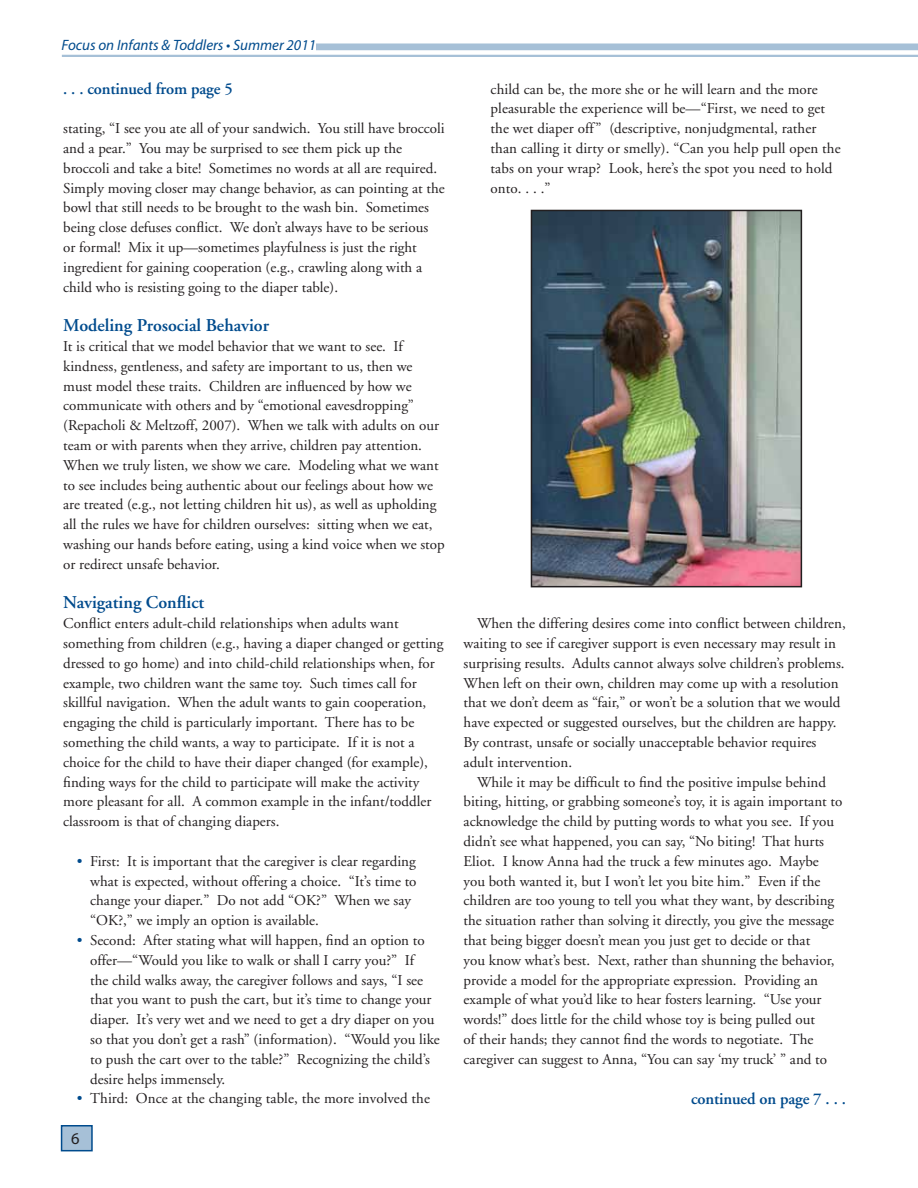
<style>
.page{position:relative;width:918px;height:1188px;background:#fff}
.page>*{position:absolute;margin:0;border:0;box-sizing:border-box;transform-origin:0 0}
.t1{font:600 18px "Adobe Garamond";color:#004b8d}
.t2{font:600 16.5px "Adobe Garamond";letter-spacing:-.01em;color:#004b8d}
.t3{font:16.5px "Myriad Pro";color:#231f20}
.t4{font:15px/19.8px "Adobe Garamond";color:#231f20}
.t5{font:italic 15px "Myriad Pro";color:#004b8d}
.s1{color:#004b8d}
</style>
<div class="page">
<div style="left:62px;top:43px;width:856px;height:7px;background:#a6c0d7"></div>
<hr style="left:62px;top:55px;width:856px;height:2px;background:#a6c0d7">
<div style="left:62px;top:39px;width:254px;height:13px;background:#fff"></div>
<div style="left:61px;top:1125px;width:32px;height:26px;background:#a6c0d7;border:2px solid #004b8d"></div>
<img style="left:534px;top:213px;width:265px;height:371px">
<div style="left:531px;top:210px;width:271px;height:377px;border:2px solid #231f20"></div>
<p class="t5" style="left:62px;top:36px;width:256px">Focus on Infants &amp; Toddlers • Summer 2011</p>
<p class="t2" style="left:63px;top:79px;width:171px">. . . continued from page 5</p>
<p class="t4" style="left:63px;top:119px;width:383px">stating, “I see you ate all of your sandwich. You still have broccoli and a pear.” You may be surprised to see them pick up the broccoli and take a bite! Sometimes no words at all are required.<br>Simply moving closer may change behavior, as can pointing at the bowl that still needs to be brought to the wash bin. Sometimes being close defuses conflict. We don’t always have to be serious<br>or formal! Mix it up—sometimes playfulness is just the right ingredient for gaining cooperation (e.g., crawling along with a child who is resisting going to the diaper table).</p>
<p class="t1" style="left:63px;top:316px;width:207px">Modeling Prosocial Behavior</p>
<p class="t4" style="left:63px;top:337px;width:383px">It is critical that we model behavior that we want to see. If kindness, gentleness, and safety are important to us, then we must model these traits. Children are influenced by how we communicate with others and by “emotional eavesdropping” (Repacholi &amp; Meltzoff, 2007). When we talk with adults on our team or with parents when they arrive, children pay attention.<br>When we truly listen, we show we care. Modeling what we want to see includes being authentic about our feelings about how we are treated (e.g., not letting children hit us), as well as upholding all the rules we have for children ourselves: sitting when we eat, washing our hands before eating, using a kind voice when we stop or redirect unsafe behavior.</p>
<p class="t1" style="left:63px;top:593px;width:143px">Navigating Conflict</p>
<p class="t4" style="left:63px;top:614px;width:382px">Conflict enters adult-child relationships when adults want something from children (e.g., having a diaper changed or getting dressed to go home) and into child-child relationships when, for example, two children want the same toy. Such times call for skillful navigation. When the adult wants to gain cooperation, engaging the child is particularly important. There has to be something the child wants, a way to participate. If it is not a choice for the child to have their diaper changed (for example), finding ways for the child to participate will make the activity more pleasant for all. A common example in the infant/toddler classroom is that of changing diapers.</p>
<p class="t4" style="left:90px;top:852px;width:328px;text-indent:-14px"><span class="s1">•</span> First: It is important that the caregiver is clear regarding what is expected, without offering a choice. “It’s time to change your diaper.” Do not add “OK?” When we say “OK?,” we imply an option is available.</p>
<p class="t4" style="left:90px;top:931px;width:351px;text-indent:-13px"><span class="s1">•</span> Second: After stating what will happen, find an option to offer—“Would you like to walk or shall I carry you?” If<br>the child walks away, the caregiver follows and says, “I see that you want to push the cart, but it’s time to change your diaper. It’s very wet and we need to get a dry diaper on you so that you don’t get a rash” (information). “Would you like to push the cart over to the table?” Recognizing the child’s desire helps immensely.</p>
<p class="t4" style="left:77px;top:1089px;width:355px"><span class="s1">•</span> Third: Once at the changing table, the more involved the</p>
<p class="t3" style="left:71px;top:1128px;width:10px">6</p>
<p class="t4" style="left:491px;top:79px;width:352px">child can be, the more she or he will learn and the more pleasurable the experience will be—“First, we need to get the wet diaper off” (descriptive, nonjudgmental, rather than calling it dirty or smelly). “Can you help pull open the tabs on your wrap? Look, here’s the spot you need to hold onto. . . .”</p>
<p class="t4" style="left:464px;top:614px;width:384px;text-indent:14px">When the differing desires come into conflict between children, waiting to see if caregiver support is even necessary may result in surprising results. Adults cannot always solve children’s problems.<br>When left on their own, children may come up with a resolution that we don’t deem as “fair,” or won’t be a solution that we would have expected or suggested ourselves, but the children are happy.<br>By contrast, unsafe or socially unacceptable behavior requires adult intervention.</p>
<p class="t4" style="left:464px;top:772px;width:380px;text-indent:14px">While it may be difficult to find the positive impulse behind biting, hitting, or grabbing someone’s toy, it is again important to acknowledge the child by putting words to what you see. If you didn’t see what happened, you can say, “No biting! That hurts Eliot. I know Anna had the truck a few minutes ago. Maybe you both wanted it, but I won’t let you bite him.” Even if the children are too young to tell you what they want, by describing the situation rather than solving it directly, you give the message that being bigger doesn’t mean you just get to decide or that<br>you know what’s best. Next, rather than shunning the behavior, provide a model for the appropriate expression. Providing an example of what you’d like to hear fosters learning. “Use your words!” does little for the child whose toy is being pulled out<br>of their hands; they cannot find the words to negotiate. The caregiver can suggest to Anna, “You can say ‘my truck’ ” and to</p>
<p class="t2" style="left:691px;top:1090px;width:156px">continued on page 7 . . .</p>
</div>
